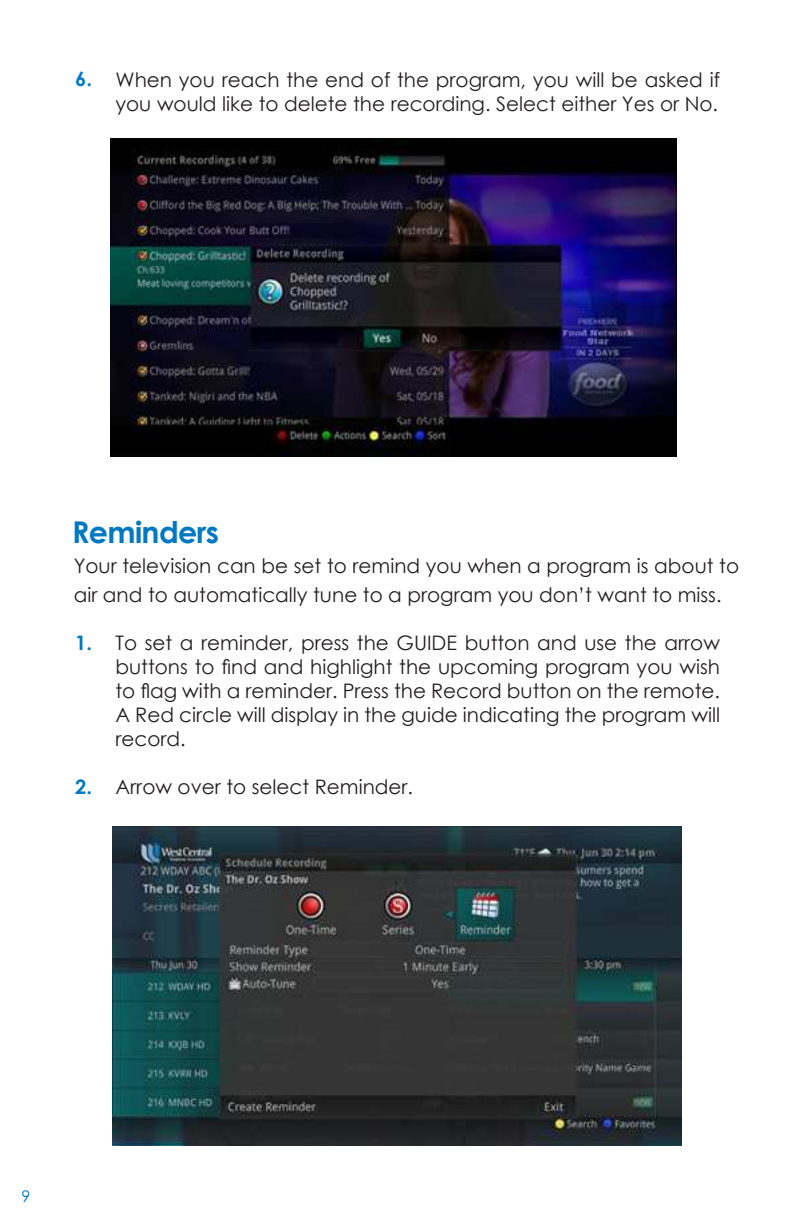
<style>
.page{position:relative;width:792px;height:1224px;background:#fff}
.page>*{position:absolute;margin:0;border:0;box-sizing:border-box;transform-origin:0 0}
.t1{font:700 30px "Century Gothic";letter-spacing:-.02em;color:#0079c2}
.t2{font:20px/24px "Century Gothic";color:#231f20}
.t3{font:700 20px "Century Gothic";color:#0079c2}
.t4{font:16px "Century Gothic";color:#0079c2}
</style>
<div class="page">
<img style="left:113px;top:826px;width:569px;height:319px">
<img style="left:110px;top:138px;width:567px;height:318px">
<p class="t3" style="left:75px;top:71px;width:18px">6.</p>
<p class="t2" style="left:116px;top:69px;width:606px">When you reach the end of the program, you will be asked if you would like to delete the recording. Select either Yes or No.</p>
<h1 class="t1" style="left:72px;top:520px;width:148px">Reminders</h1>
<p class="t2" style="left:74px;top:554px;width:667px;line-height:28.8px">Your television can be set to remind you when a program is about to air and to automatically tune to a program you don’t want to miss.</p>
<p class="t2" style="left:116px;top:633px;width:606px;text-align:justify">To set a reminder, press the GUIDE button and use the arrow buttons to find and highlight the upcoming program you wish to flag with a reminder. Press the Record button on the remote.<br>A Red circle will display in the guide indicating the program will record.</p>
<p class="t2" style="left:116px;top:777px;width:299px">Arrow over to select Reminder.</p>
<p class="t3" style="left:75px;top:635px;width:18px">1.</p>
<p class="t3" style="left:75px;top:779px;width:18px">2.</p>
<p class="t4" style="left:22px;top:1190px;width:10px">9</p>
</div>
